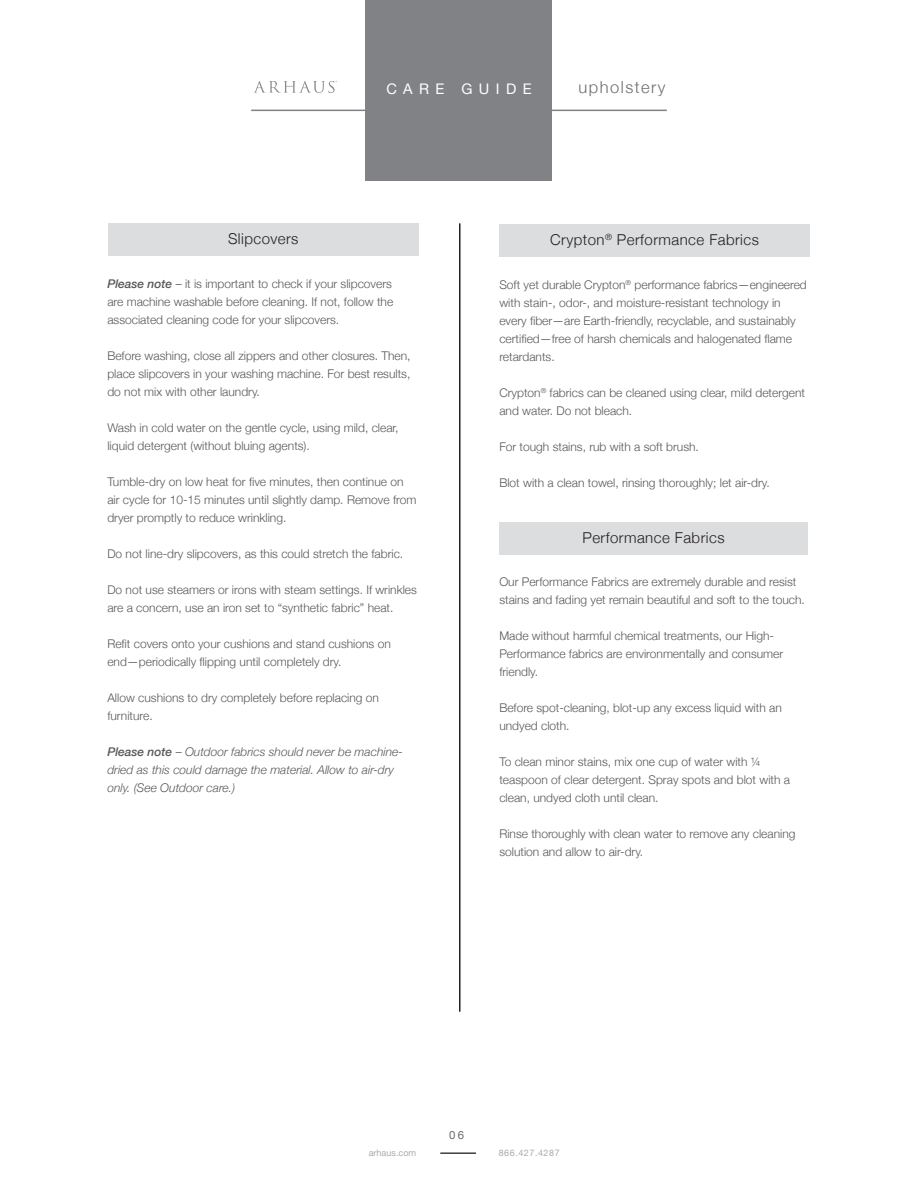
<style>
.page{position:relative;width:918px;height:1188px;background:#fff}
.page>*{position:absolute;margin:0;border:0;box-sizing:border-box;transform-origin:0 0}
.t1{font:300 16.5px "Helvetica Neue";letter-spacing:.09em;color:#6c6d70}
.t2{font:300 15px "Helvetica Neue";letter-spacing:.03em;color:#231f20}
.t3{font:14.55px "Helvetica Neue";letter-spacing:.44em;color:#fff}
.t4{font:300 12px/18px "Helvetica Neue";color:#57585a}
.t5{font:italic 300 12px/18px "Helvetica Neue";color:#57585a}
.t6{font:11.4px "Helvetica Neue";color:#6c6d70}
.t7{font:9px "Helvetica Neue";letter-spacing:.06em;color:#aaabaf}
.t8{font:9px "Helvetica Neue";color:#aaabaf}
.s1{font-weight:500;font-style:italic}
.s2{font-weight:500}
.s3{font-style:normal}
</style>
<div class="page">
<svg style="left:253px;top:81px;width:84px;height:12px"></svg>
<hr style="left:440px;top:1152px;width:36px;height:2px;background:#3e3e3f">
<div style="left:366px;top:0;width:186px;height:180px;background:#808285"></div>
<hr style="left:251px;top:110px;width:416px;height:1px;background:#808285">
<div style="left:499px;top:522px;width:309px;height:32px;background:#dcdddf"></div>
<div style="left:108px;top:223px;width:310px;height:33px;background:#dcdddf"></div>
<div style="left:499px;top:225px;width:311px;height:32px;background:#dcdddf"></div>
<hr style="left:459px;top:223px;width:1px;height:789px;background:#231f20">
<p class="t3" style="left:386px;top:78px;width:147px">CARE GUIDE</p>
<p class="t1" style="left:579px;top:73px;width:89px">upholstery</p>
<p class="t2" style="left:228px;top:226px;width:72px">Slipcovers</p>
<p class="t2" style="left:550px;top:227px;width:210px">Crypton<sup>®</sup> Performance Fabrics</p>
<p class="t4" style="left:499px;top:275px;width:309px">Soft yet durable Crypton<sup>®</sup> performance fabrics—engineered with stain-, odor-, and moisture-resistant technology in every fiber—are Earth-friendly, recyclable, and sustainably certified—free of harsh chemicals and halogenated flame retardants.</p>
<p class="t4" style="left:499px;top:383px;width:307px">Crypton<sup>®</sup> fabrics can be cleaned using clear, mild detergent and water. Do not bleach.</p>
<p class="t4" style="left:499px;top:437px;width:201px">For tough stains, rub with a soft brush.</p>
<p class="t4" style="left:499px;top:473px;width:272px">Blot with a clean towel, rinsing thoroughly; let air-dry.</p>
<p class="t4" style="left:107px;top:274px;width:287px;text-align:justify"><span class="s1">Please note</span> – it is important to check if your slipcovers are machine washable before cleaning. If not, follow the associated cleaning code for your slipcovers.</p>
<p class="t4" style="left:107px;top:346px;width:305px;text-align:justify">Before washing, close all zippers and other closures. Then, place slipcovers in your washing machine. For best results, do not mix with other laundry.</p>
<p class="t4" style="left:107px;top:418px;width:293px">Wash in cold water on the gentle cycle, using mild, clear, liquid detergent (without bluing agents).</p>
<p class="t4" style="left:107px;top:472px;width:310px">Tumble-dry on low heat for five minutes, then continue on air cycle for 10-15 minutes until slightly damp. Remove from dryer promptly to reduce wrinkling.</p>
<p class="t4" style="left:107px;top:544px;width:297px">Do not line-dry slipcovers, as this could stretch the fabric.</p>
<p class="t4" style="left:107px;top:580px;width:311px">Do not use steamers or irons with steam settings. If wrinkles are a concern, use an iron set to “synthetic fabric” heat.</p>
<p class="t4" style="left:107px;top:634px;width:285px">Refit covers onto your cushions and stand cushions on end—periodically flipping until completely dry.</p>
<p class="t4" style="left:107px;top:688px;width:273px">Allow cushions to dry completely before replacing on furniture.</p>
<p class="t5" style="left:107px;top:742px;width:297px"><span class="s2">Please note</span> <span class="s3">–</span> Outdoor fabrics should never be machine&shy;dried as this could damage the material. Allow to air-dry only. (See Outdoor care.)</p>
<p class="t2" style="left:583px;top:526px;width:144px">Performance Fabrics</p>
<p class="t4" style="left:499px;top:572px;width:307px">Our Performance Fabrics are extremely durable and resist stains and fading yet remain beautiful and soft to the touch.</p>
<p class="t4" style="left:499px;top:626px;width:285px">Made without harmful chemical treatments, our High-<br>Performance fabrics are environmentally and consumer friendly.</p>
<p class="t4" style="left:499px;top:698px;width:284px">Before spot-cleaning, blot-up any excess liquid with an undyed cloth.</p>
<p class="t4" style="left:499px;top:752px;width:292px">To clean minor stains, mix one cup of water with ¼ teaspoon of clear detergent. Spray spots and blot with a clean, undyed cloth until clean.</p>
<p class="t4" style="left:499px;top:824px;width:298px">Rinse thoroughly with clean water to remove any cleaning solution and allow to air-dry.</p>
<p class="t6" style="left:449px;top:1127px;width:16px">06</p>
<p class="t8" style="left:369px;top:1146px;width:49px">arhaus.com</p>
<p class="t7" style="left:499px;top:1146px;width:62px">866.427.4287</p>
</div>
